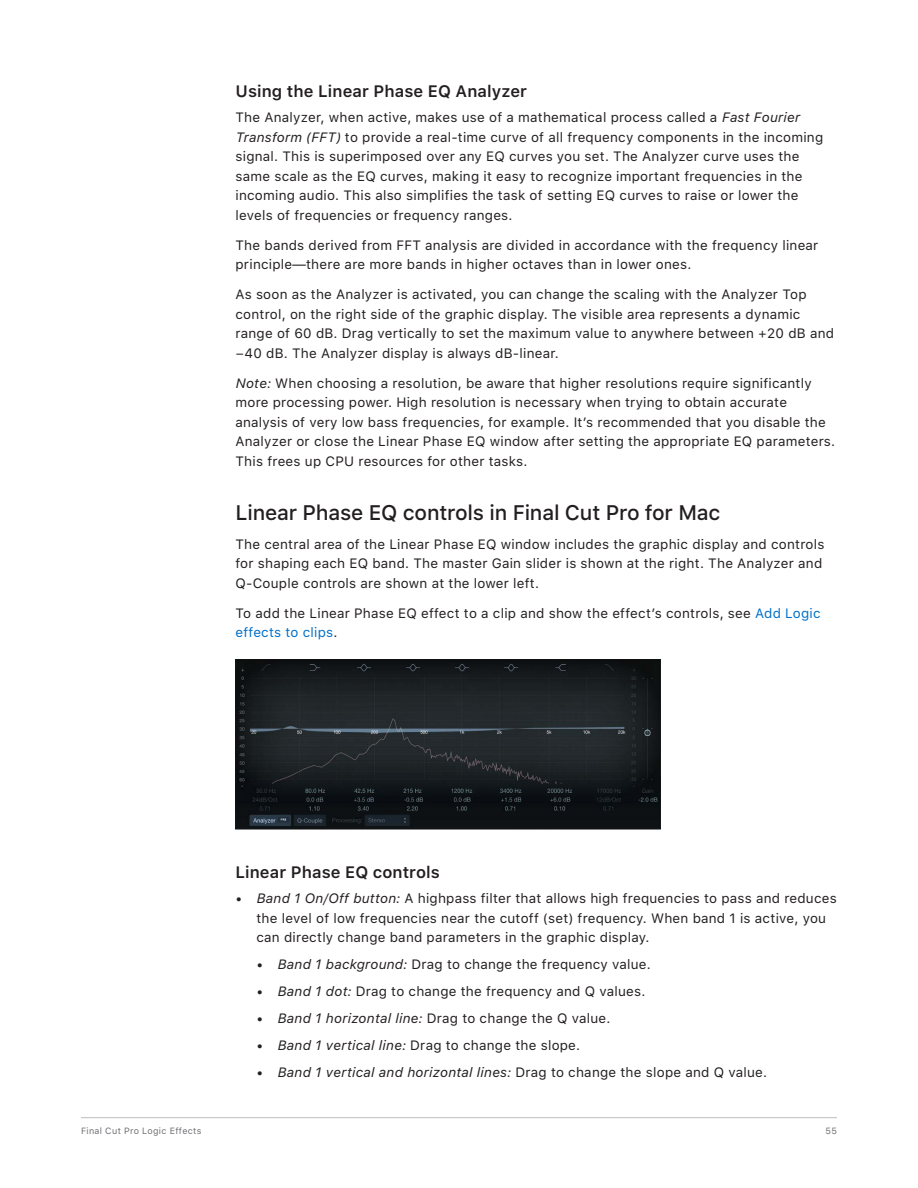
<style>
.page{position:relative;width:918px;height:1188px;background:#fff}
.page>*{position:absolute;margin:0;border:0;box-sizing:border-box;transform-origin:0 0}
.t1{font:500 21px "SF Pro Text";letter-spacing:-.01em;color:#231f20}
.SH4{font:600 16.5px "SF Pro Text";letter-spacing:.005em;color:#231f20}
.Body{font:13.5px/19.5px "SF Pro Text";letter-spacing:.015em;color:#231f20}
.t2{font:italic 13.5px "SF Pro Text";letter-spacing:.015em;color:#231f20}
.t3{font:9px "SF Pro Text";letter-spacing:.035em;color:#6c6d70}
.s1{font-style:italic}
.s2{color:#0070c9}
.s3{font-style:normal}
</style>
<div class="page">
<hr style="left:81px;top:1117px;width:756px;height:1px;background:#bcbdc0">
<img style="left:236px;top:660px;width:425px;height:170px">
<h4 class="SH4" style="left:236px;top:79px;width:293px">Using the Linear Phase EQ Analyzer</h4>
<p class="Body" style="left:236px;top:108px;width:589px">The Analyzer, when active, makes use of a mathematical process called a <span class="s1">Fast Fourier Transform (FFT)</span> to provide a real-time curve of all frequency components in the incoming signal. This is superimposed over any EQ curves you set. The Analyzer curve uses the same scale as the EQ curves, making it easy to recognize important frequencies in the incoming audio. This also simplifies the task of setting EQ curves to raise or lower the levels of frequencies or frequency ranges.</p>
<p class="Body" style="left:236px;top:236px;width:584px">The bands derived from FFT analysis are divided in accordance with the frequency linear principle—there are more bands in higher octaves than in lower ones.</p>
<p class="Body" style="left:236px;top:285px;width:600px">As soon as the Analyzer is activated, you can change the scaling with the Analyzer Top control, on the right side of the graphic display. The visible area represents a dynamic range of 60 dB. Drag vertically to set the maximum value to anywhere between +20 dB and −40 dB. The Analyzer display is always dB-linear.</p>
<p class="Body" style="left:236px;top:374px;width:601px"><span class="s1">Note:</span> When choosing a resolution, be aware that higher resolutions require significantly more processing power. High resolution is necessary when trying to obtain accurate analysis of very low bass frequencies, for example. It’s recommended that you disable the Analyzer or close the Linear Phase EQ window after setting the appropriate EQ parameters.<br>This frees up CPU resources for other tasks.</p>
<h3 class="t1" style="left:236px;top:497px;width:486px">Linear Phase EQ controls in Final Cut Pro for Mac</h3>
<p class="Body" style="left:236px;top:535px;width:590px">The central area of the Linear Phase EQ window includes the graphic display and controls for shaping each EQ band. The master Gain slider is shown at the right. The Analyzer and<br>Q-Couple controls are shown at the lower left.</p>
<p class="Body" style="left:236px;top:604px;width:587px">To add the Linear Phase EQ effect to a clip and show the effect’s controls, see <span class="s2">Add Logic effects to clips</span>.</p>
<h4 class="SH4" style="left:236px;top:860px;width:206px">Linear Phase EQ controls</h4>
<p class="Body" style="left:256px;top:889px;width:582px;text-indent:-21px">• <span class="s1">Band 1 On/Off button:</span> A highpass filter that allows high frequencies to pass and reduces the level of low frequencies near the cutoff (set) frequency. When band 1 is active, you can directly change band parameters in the graphic display.</p>
<p class="Body" style="left:256px;top:955px;width:396px">• <span class="s1">Band 1 background:</span> Drag to change the frequency value.</p>
<p class="Body" style="left:256px;top:982px;width:390px">• <span class="s1">Band 1 dot:</span> Drag to change the frequency and Q values.</p>
<p class="Body" style="left:256px;top:1009px;width:356px">• <span class="s1">Band 1 horizontal line:</span> Drag to change the Q value.</p>
<p class="Body" style="left:256px;top:1036px;width:325px">• <span class="s1">Band 1 vertical line:</span> Drag to change the slope.</p>
<p class="t2" style="left:256px;top:1063px;width:512px"><span class="s3">•</span> Band 1 vertical and horizontal lines: <span class="s3">Drag to change the slope and Q value.</span></p>
<p class="t3" style="left:81px;top:1124px;width:122px">Final Cut Pro Logic Effects</p>
<p class="t3" style="left:826px;top:1124px;width:13px">55</p>
</div>
